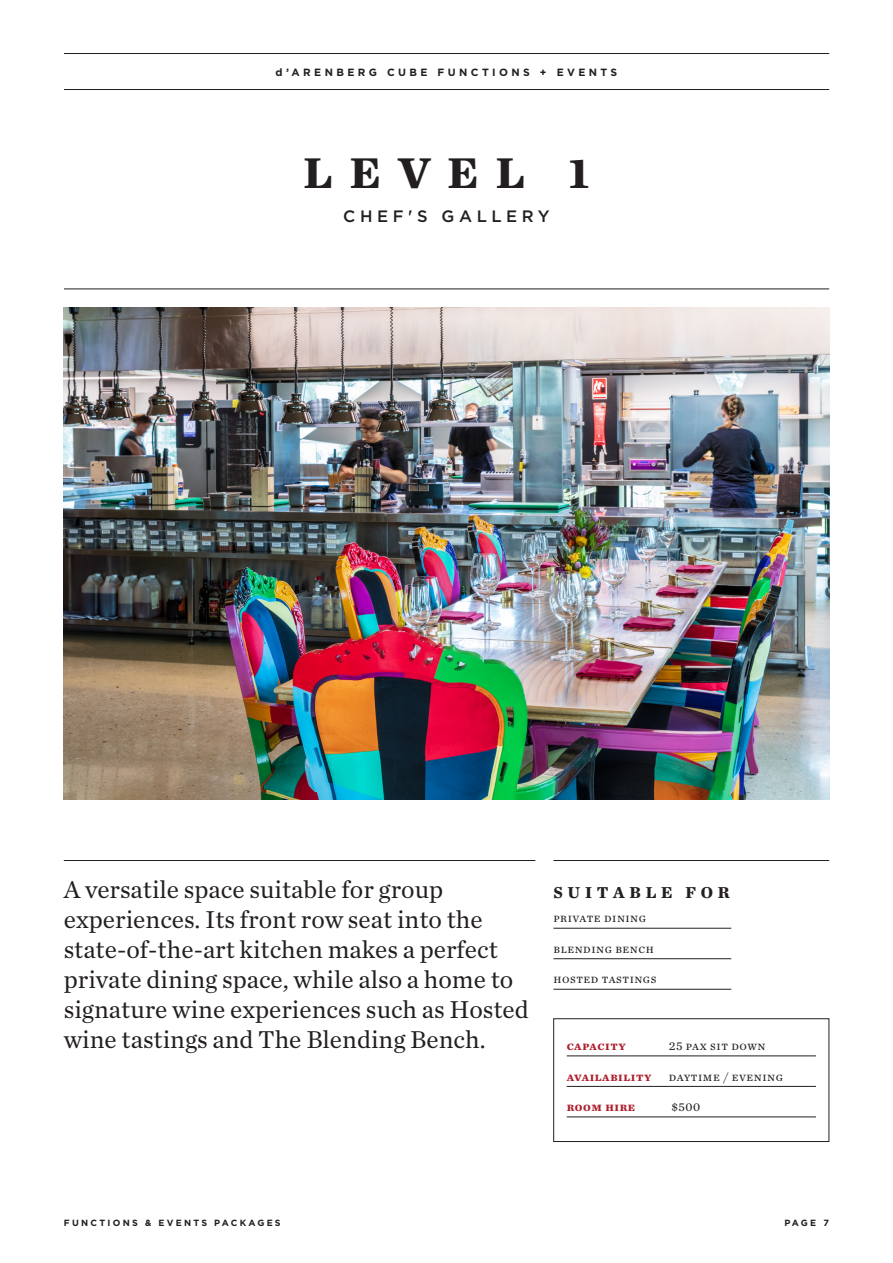
<style>
.page{position:relative;width:893px;height:1263px;background:#fff}
.page>*{position:absolute;margin:0;border:0;box-sizing:border-box;transform-origin:0 0}
.Page_Heading{font:700 45px "Chronicle Text G1";color:#231f20}
.t1{font:25.5px/30px "Chronicle Text G1";color:#231f20}
.t2{font:500 16.5px "Gotham";letter-spacing:.275em;color:#231f20}
.t3{font:700 16.5px "Chronicle Text G2";letter-spacing:.29em;color:#231f20}
.Details{font:12.3px "Chronicle Text G1";letter-spacing:.045em;color:#231f20}
.Details-2{font:700 12.3px "Chronicle Text G1";letter-spacing:.045em;color:#ac1e2c}
.t4{font:700 10.5px "Gotham";letter-spacing:.325em;color:#231f20}
.t5{font:700 9px "Gotham";letter-spacing:.25em;color:#231f20}
</style>
<div class="page">
<img style="left:64px;top:308px;width:765px;height:491px">
<hr style="left:64px;top:89px;width:765px;height:1px;background:#231f20">
<hr style="left:64px;top:53px;width:765px;height:1px;background:#231f20">
<hr style="left:64px;top:289px;width:765px;height:1px;background:#231f20">
<hr style="left:64px;top:860px;width:471px;height:1px;background:#231f20">
<hr style="left:553px;top:860px;width:276px;height:1px;background:#231f20">
<hr style="left:567px;top:1055px;width:249px;height:1px;background:#231f20">
<hr style="left:567px;top:1086px;width:249px;height:1px;background:#231f20">
<hr style="left:567px;top:1117px;width:249px;height:1px;background:#231f20">
<div style="left:553px;top:1018px;width:276px;height:124px;border:1px solid #231f20"></div>
<hr style="left:553px;top:928px;width:178px;height:1px;background:#231f20">
<hr style="left:553px;top:958px;width:178px;height:1px;background:#231f20">
<hr style="left:553px;top:989px;width:178px;height:1px;background:#231f20">
<p class="t4" style="left:276px;top:65px;width:343px">d’ARENBERG CUBE FUNCTIONS + EVENTS</p>
<p class="Page_Heading" style="left:304px;top:137px;width:287px">LEVEL 1</p>
<p class="t2" style="left:343px;top:205px;width:208px">CHEF'S GALLERY</p>
<p class="t1" style="left:64px;top:873px;width:466px">A versatile space suitable for group experiences. Its front row seat into the state-of-the-art kitchen makes a perfect private dining space, while also a home to signature wine experiences such as Hosted wine tastings and The Blending Bench.</p>
<p class="t3" style="left:553px;top:879px;width:178px">SUITABLE FOR</p>
<p class="Details" style="left:553px;top:909px;width:94px">PRIVATE DINING</p>
<p class="Details" style="left:553px;top:939px;width:102px">BLENDING BENCH</p>
<p class="Details" style="left:553px;top:970px;width:105px">HOSTED TASTINGS</p>
<p class="Details-2" style="left:567px;top:1036px;width:61px">capacity</p>
<p class="Details" style="left:669px;top:1037px;width:98px">25 pax sit down</p>
<p class="Details-2" style="left:567px;top:1066px;width:86px">AVAILABILITY</p>
<p class="Details" style="left:669px;top:1067px;width:116px">DAYTIME / EVENING</p>
<p class="Details-2" style="left:567px;top:1097px;width:70px">room hire</p>
<p class="Details" style="left:671px;top:1098px;width:30px">$500</p>
<p class="t5" style="left:64px;top:1217px;width:218px">FUNCTIONS &amp; EVENTS PACKAGES</p>
<p class="t5" style="left:784px;top:1217px;width:46px">PAGE 7</p>
</div>
